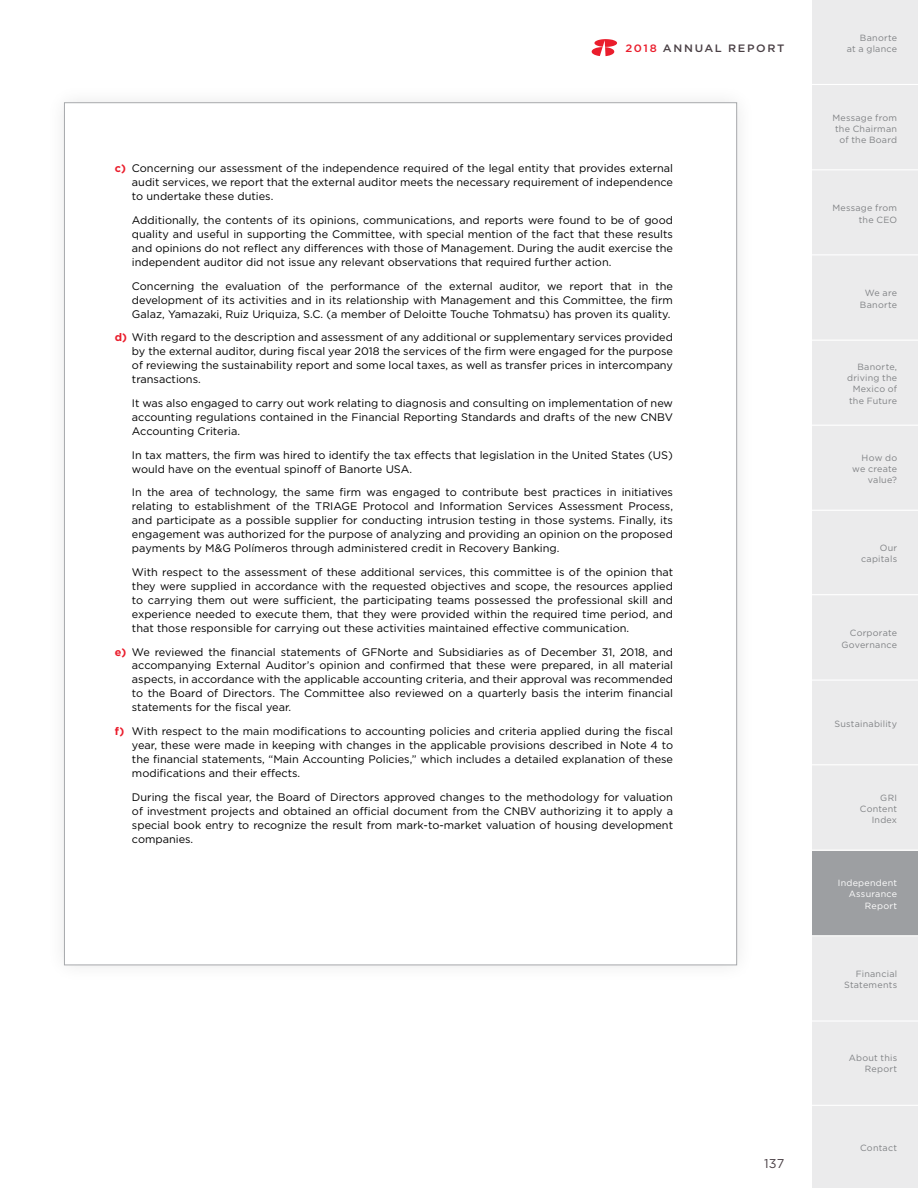
<style>
.page{position:relative;width:918px;height:1188px;background:#fff}
.page>*{position:absolute;margin:0;border:0;box-sizing:border-box;transform-origin:0 0}
.t1{font:12.75px "Gotham";color:#4a4045}
.t2{font:10.95px/14px "Gotham";color:#000;text-align:justify}
.t3{font:500 10.65px "Gotham";letter-spacing:.15em;color:#4a4045;scale:1.05 1}
.t4{font:9px/11.2px "Gotham";letter-spacing:.025em;color:#808285;text-align:right}
.t5{font:9px/11.2px "Gotham";letter-spacing:.03em;color:#fff;text-align:right}
.s1{color:#ea1d2c}
.s2{font-weight:700;color:#ea1d2c}
</style>
<div class="page">
<div style="left:812px;top:0;width:106px;height:1188px;background:#ebebec"></div>
<hr style="left:811px;top:1105px;width:107px;height:1px;background:#fff">
<hr style="left:811px;top:1020px;width:107px;height:2px;background:#fff">
<div style="left:812px;top:851px;width:106px;height:84px;background:#9d9fa2"></div>
<hr style="left:811px;top:84px;width:107px;height:1px;background:#fff">
<hr style="left:811px;top:169px;width:107px;height:1px;background:#fff">
<hr style="left:811px;top:254px;width:107px;height:1px;background:#fff">
<hr style="left:811px;top:340px;width:107px;height:1px;background:#fff">
<hr style="left:811px;top:425px;width:107px;height:1px;background:#fff">
<hr style="left:811px;top:510px;width:107px;height:1px;background:#fff">
<hr style="left:811px;top:594px;width:107px;height:1px;background:#fff">
<hr style="left:811px;top:680px;width:107px;height:1px;background:#fff">
<hr style="left:811px;top:764px;width:107px;height:1px;background:#fff">
<hr style="left:811px;top:935px;width:107px;height:1px;background:#fff">
<hr style="left:811px;top:850px;width:107px;height:1px;background:#fff">
<svg style="left:592px;top:39px;width:25px;height:17px"></svg>
<div style="left:64px;top:102px;width:673px;height:863px;background:#fff;border:1px solid #a7a9ac"></div>
<p class="t3" style="left:625px;top:42px;width:153px"><span class="s1">2018</span> ANNUAL REPORT</p>
<p class="t2" style="left:132px;top:161px;width:543px;text-indent:-17px"><span class="s2">c)</span> concerning our assessment of the independence required of the legal entity that provides external audit services, we report that the external auditor meets the necessary requirement of independence to undertake these duties.</p>
<p class="t2" style="left:132px;top:213px;width:543px">additionally, the contents of its opinions, communications, and reports were found to be of good quality and useful in supporting the committee, with special mention of the fact that these results and opinions do not reflect any differences with those of Management. during the audit exercise the independent auditor did not issue any relevant observations that required further action.</p>
<p class="t2" style="left:132px;top:279px;width:543px">concerning the evaluation of the performance of the external auditor, we report that in the development of its activities and in its relationship with Management and this committee, the firm Galaz, Yamazaki, ruiz Uriquiza, s.c. (a member of deloitte touche tohmatsu) has proven its quality.</p>
<p class="t2" style="left:132px;top:330px;width:543px;text-indent:-17px"><span class="s2">d)</span> With regard to the description and assessment of any additional or supplementary services provided by the external auditor, during fiscal year 2018 the services of the firm were engaged for the purpose of reviewing the sustainability report and some local taxes, as well as transfer prices in intercompany transactions.</p>
<p class="t2" style="left:132px;top:396px;width:543px">It was also engaged to carry out work relating to diagnosis and consulting on implementation of new accounting regulations contained in the financial reporting standards and drafts of the new cnBV accounting criteria.</p>
<p class="t2" style="left:132px;top:448px;width:543px">In tax matters, the firm was hired to identify the tax effects that legislation in the United states (Us) would have on the eventual spinoff of Banorte Usa.</p>
<p class="t2" style="left:132px;top:485px;width:543px">In the area of technology, the same firm was engaged to contribute best practices in initiatives relating to establishment of the trIaGe Protocol and Information services assessment Process, and participate as a possible supplier for conducting intrusion testing in those systems. finally, its engagement was authorized for the purpose of analyzing and providing an opinion on the proposed payments by M&amp;G Polímeros through administered credit in recovery Banking.</p>
<p class="t2" style="left:132px;top:565px;width:543px">With respect to the assessment of these additional services, this committee is of the opinion that they were supplied in accordance with the requested objectives and scope, the resources applied to carrying them out were sufficient, the participating teams possessed the professional skill and experience needed to execute them, that they were provided within the required time period, and that those responsible for carrying out these activities maintained effective communication.</p>
<p class="t2" style="left:132px;top:644px;width:543px;text-indent:-17px"><span class="s2">e)</span> We reviewed the financial statements of Gfnorte and subsidiaries as of december 31, 2018, and accompanying external auditor’s opinion and confirmed that these were prepared, in all material aspects, in accordance with the applicable accounting criteria, and their approval was recommended to the Board of directors. the committee also reviewed on a quarterly basis the interim financial statements for the fiscal year.</p>
<p class="t2" style="left:132px;top:724px;width:543px;text-indent:-17px"><span class="s2">f)</span> With respect to the main modifications to accounting policies and criteria applied during the fiscal year, these were made in keeping with changes in the applicable provisions described in note 4 to the financial statements, “Main accounting Policies,” which includes a detailed explanation of these modifications and their effects.</p>
<p class="t2" style="left:132px;top:790px;width:543px">during the fiscal year, the Board of directors approved changes to the methodology for valuation of investment projects and obtained an official document from the cnBV authorizing it to apply a special book entry to recognize the result from mark-to-market valuation of housing development companies.</p>
<p class="t1" style="left:764px;top:1156px;width:22px">137</p>
<p class="t4" style="left:847px;top:32px;width:52px">Banorte<br>at a glance</p>
<p class="t4" style="left:832px;top:112px;width:66px">Message from the Chairman of the Board</p>
<p class="t4" style="left:832px;top:202px;width:66px">Message from the CEO</p>
<p class="t4" style="left:860px;top:287px;width:39px;text-align:center">We are<br>Banorte</p>
<p class="t4" style="left:847px;top:361px;width:51px">Banorte, driving the<br>Mexico of the Future</p>
<p class="t4" style="left:852px;top:452px;width:46px">How do we create value?</p>
<p class="t4" style="left:861px;top:542px;width:37px">Our capitals</p>
<p class="t4" style="left:841px;top:627px;width:57px">Corporate<br>Governance</p>
<p class="t4" style="left:834px;top:718px;width:64px">Sustainability</p>
<p class="t4" style="left:860px;top:792px;width:39px">GRI<br>Content<br>Index</p>
<p class="t5" style="left:838px;top:877px;width:61px">Independent<br>Assurance<br>Report</p>
<p class="t4" style="left:844px;top:968px;width:54px">Financial<br>Statements</p>
<p class="t4" style="left:849px;top:1052px;width:50px">About this<br>Report</p>
<p class="t4" style="left:860px;top:1142px;width:39px">Contact</p>
</div>
